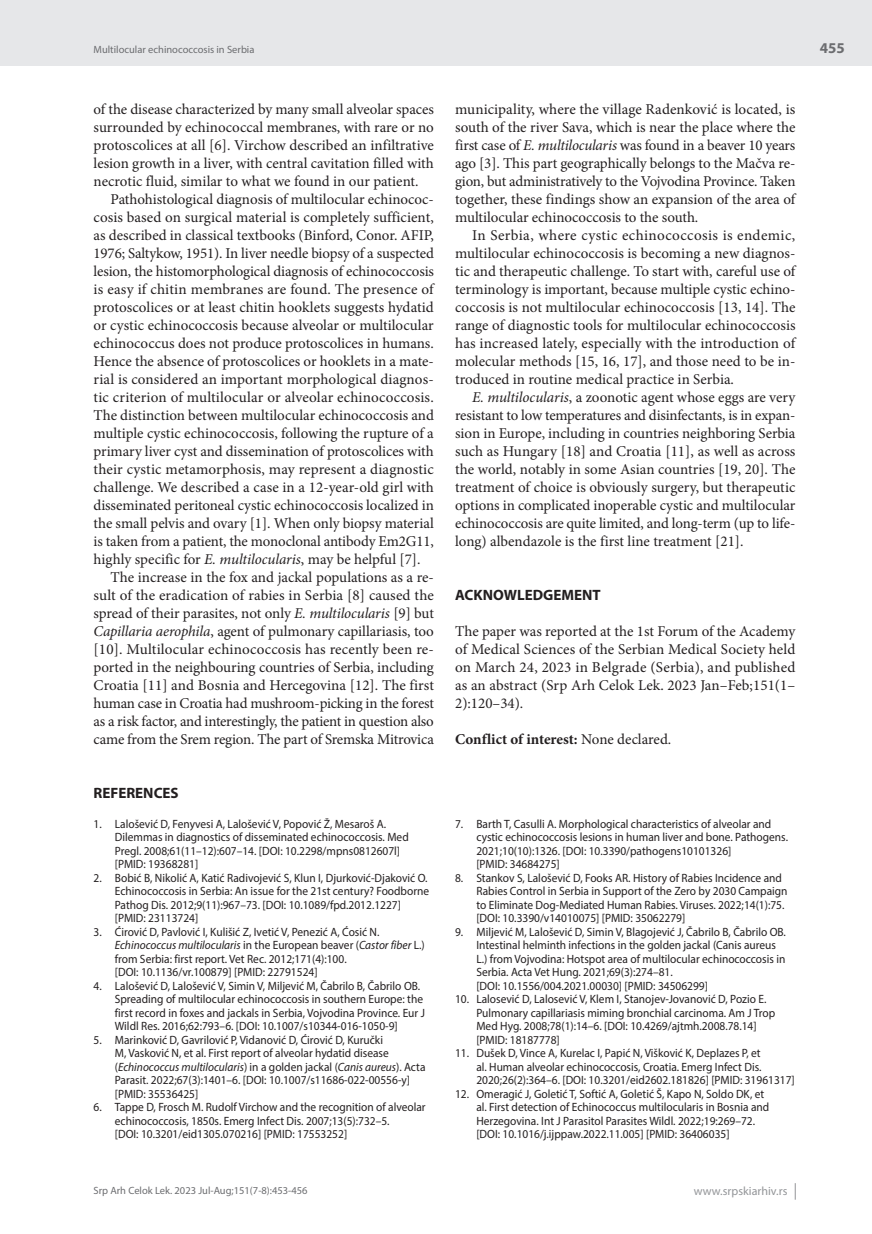
<style>
.page{position:relative;width:872px;height:1234px;background:#fff}
.page>*{position:absolute;margin:0;border:0;box-sizing:border-box;transform-origin:0 0}
.t1{font:15px/18px "Minion Pro";color:#231f20;text-align:justify}
.t2{font:700 15px "Minion Pro";color:#231f20}
.t3{font:700 15px "Myriad Pro";color:#231f20}
.t4{font:700 15px "Myriad Pro";color:#6c6d70}
.t5{font:12px/13.5px "Myriad Pro";color:#231f20;scale:.95 1}
.t6{font:12px "Myriad Pro";color:#939598}
.t7{font:10.5px "Myriad Pro";color:#6c6d70}
.s1{font-style:italic}
.s2{font-weight:400}
</style>
<div class="page">
<div style="left:0;top:0;width:872px;height:66px;background:#e6e7e9"></div>
<svg style="left:795px;top:1183px;width:1px;height:16px"></svg>
<p class="t7" style="left:94px;top:43px;width:162px">Multilocular echinococcosis in Serbia</p>
<p class="t1" style="left:94px;top:100px;width:342px">of the disease characterized by many small alveolar spaces surrounded by echinococcal membranes, with rare or no protoscolices at all [6]. Virchow described an infiltrative lesion growth in a liver, with central cavitation filled with necrotic fluid, similar to what we found in our patient.</p>
<p class="t1" style="left:111px;top:190px;width:325px">Pathohistological diagnosis of multilocular echinococ-</p>
<p class="t1" style="left:94px;top:208px;width:342px">cosis based on surgical material is completely sufficient,</p>
<p class="t1" style="left:94px;top:226px;width:342px">as described in classical textbooks (Binford, Conor. AFIP,</p>
<p class="t1" style="left:94px;top:244px;width:342px">1976; Saltykow, 1951). In liver needle biopsy of a suspected</p>
<p class="t1" style="left:94px;top:262px;width:342px">lesion, the histomorphological diagnosis of echinococcosis</p>
<p class="t1" style="left:94px;top:280px;width:342px">is easy if chitin membranes are found. The presence of</p>
<p class="t1" style="left:94px;top:298px;width:342px">protoscolices or at least chitin hooklets suggests hydatid</p>
<p class="t1" style="left:94px;top:316px;width:342px">or cystic echinococcosis because alveolar or multilocular</p>
<p class="t1" style="left:94px;top:334px;width:342px">echinococcus does not produce protoscolices in humans.</p>
<p class="t1" style="left:94px;top:352px;width:342px">Hence the absence of protoscolices or hooklets in a mate-</p>
<p class="t1" style="left:94px;top:370px;width:342px">rial is considered an important morphological diagnos-</p>
<p class="t1" style="left:94px;top:388px;width:342px">tic criterion of multilocular or alveolar echinococcosis.</p>
<p class="t1" style="left:94px;top:406px;width:342px">The distinction between multilocular echinococcosis and</p>
<p class="t1" style="left:94px;top:424px;width:342px">multiple cystic echinococcosis, following the rupture of a</p>
<p class="t1" style="left:94px;top:442px;width:342px">primary liver cyst and dissemination of protoscolices with</p>
<p class="t1" style="left:94px;top:460px;width:342px">their cystic metamorphosis, may represent a diagnostic</p>
<p class="t1" style="left:94px;top:478px;width:342px">challenge. We described a case in a 12-year-old girl with</p>
<p class="t1" style="left:94px;top:496px;width:342px">disseminated peritoneal cystic echinococcosis localized in</p>
<p class="t1" style="left:94px;top:514px;width:342px">the small pelvis and ovary [1]. When only biopsy material</p>
<p class="t1" style="left:94px;top:532px;width:342px">is taken from a patient, the monoclonal antibody Em2G11,</p>
<p class="t1" style="left:94px;top:550px;width:328px">highly specific for <span class="s1">E. multilocularis</span>, may be helpful [7].</p>
<p class="t1" style="left:111px;top:568px;width:325px">The increase in the fox and jackal populations as a re-</p>
<p class="t1" style="left:94px;top:586px;width:342px">sult of the eradication of rabies in Serbia [8] caused the</p>
<p class="t1" style="left:94px;top:604px;width:342px">spread of their parasites, not only <span class="s1">E. multilocularis</span> [9] but</p>
<p class="t1" style="left:94px;top:622px;width:342px"><span class="s1">Capillaria aerophila</span>, agent of pulmonary capillariasis, too</p>
<p class="t1" style="left:94px;top:640px;width:342px">[10]. Multilocular echinococcosis has recently been re-</p>
<p class="t1" style="left:94px;top:658px;width:342px">ported in the neighbouring countries of Serbia, including</p>
<p class="t1" style="left:94px;top:676px;width:342px">Croatia [11] and Bosnia and Hercegovina [12]. The first</p>
<p class="t1" style="left:94px;top:694px;width:342px">human case in Croatia had mushroom-picking in the forest</p>
<p class="t1" style="left:94px;top:712px;width:342px">as a risk factor, and interestingly, the patient in question also</p>
<p class="t1" style="left:94px;top:730px;width:342px">came from the Srem region. The part of Sremska Mitrovica</p>
<p class="t3" style="left:94px;top:783px;width:87px">REFERENCES</p>
<p class="t5" style="left:115px;top:816px;width:311px;text-indent:-21px">1. Lalošević D, Fenyvesi A, Lalošević V, Popović Ž, Mesaroš A.<br>Dilemmas in diagnostics of disseminated echinococcosis. Med Pregl. 2008;61(11–12):607–14. [DOI: 10.2298/mpns0812607l] [PMID: 19368281]</p>
<p class="t5" style="left:115px;top:870px;width:332px;text-indent:-21px">2. Bobić B, Nikolić A, Katić Radivojević S, Klun I, Djurković-Djaković O.<br>Echinococcosis in Serbia: An issue for the 21st century? Foodborne Pathog Dis. 2012;9(11):967–73. [DOI: 10.1089/fpd.2012.1227] [PMID: 23113724]</p>
<p class="t5" style="left:115px;top:924px;width:328px;text-indent:-21px">3. Ćirović D, Pavlović I, Kulišić Z, Ivetić V, Penezić A, Ćosić N.<br><span class="s1">Echinococcus multilocularis</span> in the European beaver (<span class="s1">Castor fiber</span> L.) from Serbia: first report. Vet Rec. 2012;171(4):100.<br>[DOI: 10.1136/vr.100879] [PMID: 22791524]</p>
<p class="t5" style="left:115px;top:978px;width:328px;text-indent:-21px">4. Lalošević D, Lalošević V, Simin V, Miljević M, Čabrilo B, Čabrilo OB.<br>Spreading of multilocular echinococcosis in southern Europe: the first record in foxes and jackals in Serbia, Vojvodina Province. Eur J Wildl Res. 2016;62:793–6. [DOI: 10.1007/s10344-016-1050-9]</p>
<p class="t5" style="left:115px;top:1032px;width:328px;text-indent:-21px">5. Marinković D, Gavrilović P, Vidanović D, Ćirović D, Kuručki<br>M, Vasković N, et al. First report of alveolar hydatid disease (<span class="s1">Echinococcus multilocularis</span>) in a golden jackal (<span class="s1">Canis aureus</span>). Acta Parasit. 2022;67(3):1401–6. [DOI: 10.1007/s11686-022-00556-y] [PMID: 35536425]</p>
<p class="t5" style="left:115px;top:1100px;width:329px;text-indent:-21px">6. Tappe D, Frosch M. Rudolf Virchow and the recognition of alveolar echinococcosis, 1850s. Emerg Infect Dis. 2007;13(5):732–5.<br>[DOI: 10.3201/eid1305.070216] [PMID: 17553252]</p>
<p class="t1" style="left:455px;top:100px;width:342px">municipality, where the village Radenković is located, is south of the river Sava, which is near the place where the first case of <span class="s1">E. multilocularis</span> was found in a beaver 10 years ago [3]. This part geographically belongs to the Mačva re&shy;gion, but administratively to the Vojvodina Province. Taken together, these findings show an expansion of the area of multilocular echinococcosis to the south.</p>
<p class="t1" style="left:455px;top:226px;width:342px;text-indent:17px">In Serbia, where cystic echinococcosis is endemic, multilocular echinococcosis is becoming a new diagnos&shy;tic and therapeutic challenge. To start with, careful use of terminology is important, because multiple cystic echino&shy;coccosis is not multilocular echinococcosis [13, 14]. The range of diagnostic tools for multilocular echinococcosis has increased lately, especially with the introduction of molecular methods [15, 16, 17], and those need to be in&shy;troduced in routine medical practice in Serbia.</p>
<p class="t1" style="left:455px;top:388px;width:342px;text-indent:17px"><span class="s1">E. multilocularis</span>, a zoonotic agent whose eggs are very resistant to low temperatures and disinfectants, is in expan&shy;sion in Europe, including in countries neighboring Serbia such as Hungary [18] and Croatia [11], as well as across the world, notably in some Asian countries [19, 20]. The treatment of choice is obviously surgery, but therapeutic options in complicated inoperable cystic and multilocular echinococcosis are quite limited, and long-term (up to life&shy;long) albendazole is the first line treatment [21].</p>
<p class="t3" style="left:455px;top:585px;width:147px">ACKNOWLEDGEMENT</p>
<p class="t1" style="left:455px;top:622px;width:342px">The paper was reported at the 1st Forum of the Academy of Medical Sciences of the Serbian Medical Society held on March 24, 2023 in Belgrade (Serbia), and published as an abstract (Srp Arh Celok Lek. 2023 Jan–Feb;151(1– 2):120–34).</p>
<p class="t2" style="left:455px;top:728px;width:218px">Conflict of interest: <span class="s2">None declared.</span></p>
<p class="t5" style="left:476px;top:816px;width:329px;text-indent:-21px">7. Barth T, Casulli A. Morphological characteristics of alveolar and cystic echinococcosis lesions in human liver and bone. Pathogens.<br>2021;10(10):1326. [DOI: 10.3390/pathogens10101326]<br>[PMID: 34684275]</p>
<p class="t5" style="left:476px;top:870px;width:329px;text-indent:-21px">8. Stankov S, Lalošević D, Fooks AR. History of Rabies Incidence and Rabies Control in Serbia in Support of the Zero by 2030 Campaign to Eliminate Dog-Mediated Human Rabies. Viruses. 2022;14(1):75. [DOI: 10.3390/v14010075] [PMID: 35062279]</p>
<p class="t5" style="left:476px;top:924px;width:327px;text-indent:-21px">9. Miljević M, Lalošević D, Simin V, Blagojević J, Čabrilo B, Čabrilo OB.<br>Intestinal helminth infections in the golden jackal (Canis aureus L.) from Vojvodina: Hotspot area of multilocular echinococcosis in Serbia. Acta Vet Hung. 2021;69(3):274–81.<br>[DOI: 10.1556/004.2021.00030] [PMID: 34506299]</p>
<p class="t5" style="left:476px;top:992px;width:316px;text-indent:-21px">10. Lalosević D, Lalosević V, Klem I, Stanojev-Jovanović D, Pozio E.<br>Pulmonary capillariasis miming bronchial carcinoma. Am J Trop Med Hyg. 2008;78(1):14–6. [DOI: 10.4269/ajtmh.2008.78.14] [PMID: 18187778]</p>
<p class="t5" style="left:476px;top:1046px;width:337px;text-indent:-21px">11. Dušek D, Vince A, Kurelac I, Papić N, Višković K, Deplazes P, et<br>al. Human alveolar echinococcosis, Croatia. Emerg Infect Dis.<br>2020;26(2):364–6. [DOI: 10.3201/eid2602.181826] [PMID: 31961317]</p>
<p class="t5" style="left:476px;top:1086px;width:310px;text-indent:-21px">12. Omeragić J, Goletić T, Softić A, Goletić Š, Kapo N, Soldo DK, et al. First detection of Echinococcus multilocularis in Bosnia and Herzegovina. Int J Parasitol Parasites Wildl. 2022;19:269–72. [DOI: 10.1016/j.ijppaw.2022.11.005] [PMID: 36406035]</p>
<p class="t7" style="left:94px;top:1184px;width:216px">Srp Arh Celok Lek. 2023 Jul-Aug;151(7-8):453-456</p>
<p class="t6" style="left:694px;top:1183px;width:95px">www.srpskiarhiv.rs</p>
<p class="t4" style="left:820px;top:38px;width:26px">455</p>
</div>
